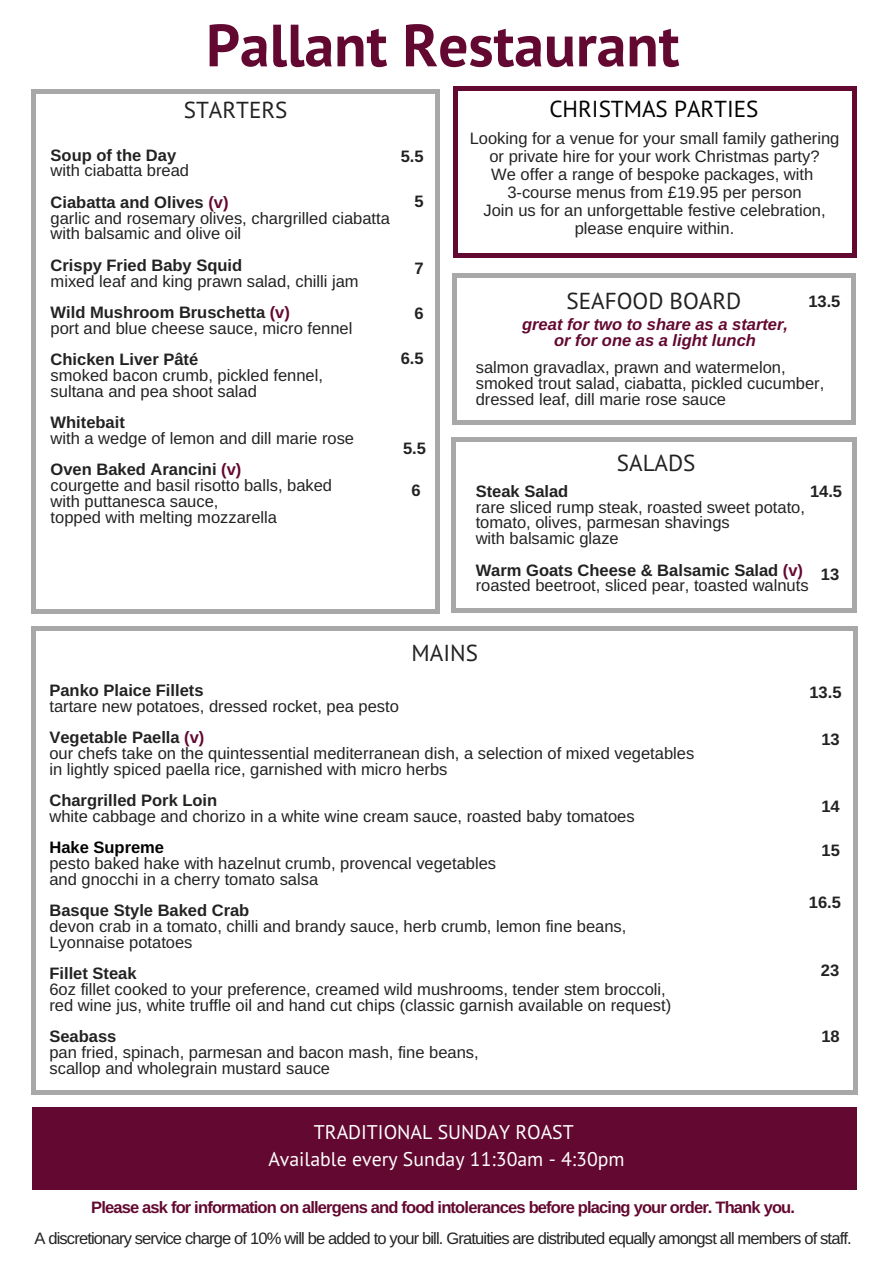
<style>
.page{position:relative;width:893px;height:1263px;background:#fff}
.page>*{position:absolute;margin:0;border:0;box-sizing:border-box;transform-origin:0 0}
.t1{font:700 59.55px "PT Sans";color:#630830}
.t2{font:23.1px "PT Sans";color:#222}
.t3{font:23.1px "PT Sans";color:#000}
.t4{font:19.8px/27px "PT Sans";color:#fff;text-align:center}
.t5{font:16.5px/15.8px "Arimo";color:#222}
.t6{font:700 16.5px "Arimo";color:#222}
.t7{font:16.5px "Arimo";letter-spacing:-.05em;color:#222}
.t8{font:700 16.5px "Arimo";letter-spacing:-.05em;color:#630830}
.t9{font:italic 700 16.5px/15.8px "Arimo";color:#630830;text-align:center}
.t10{font:700 16.5px "Arimo";color:#000}
.s1{font-weight:700}
.s2{font-weight:700;color:#630830}
</style>
<div class="page">
<svg style="left:435px;top:610px;width:4px;height:4px"></svg>
<hr style="left:32px;top:93px;width:4px;height:517px;background:#a8a8a8">
<svg style="left:32px;top:610px;width:4px;height:4px"></svg>
<hr style="left:435px;top:93px;width:4px;height:517px;background:#a8a8a8">
<div style="left:36px;top:609px;width:399px;height:5px;background:#a8a8a8"></div>
<svg style="left:435px;top:89px;width:4px;height:4px"></svg>
<svg style="left:32px;top:89px;width:4px;height:4px"></svg>
<hr style="left:36px;top:89px;width:399px;height:4px;background:#a8a8a8">
<svg style="left:851px;top:421px;width:4px;height:4px"></svg>
<hr style="left:452px;top:277px;width:4px;height:144px;background:#a8a8a8">
<svg style="left:452px;top:421px;width:4px;height:4px"></svg>
<hr style="left:851px;top:277px;width:4px;height:144px;background:#a8a8a8">
<hr style="left:456px;top:421px;width:395px;height:4px;background:#a8a8a8">
<svg style="left:851px;top:273px;width:4px;height:4px"></svg>
<svg style="left:452px;top:273px;width:4px;height:4px"></svg>
<div style="left:456px;top:273px;width:395px;height:5px;background:#a8a8a8"></div>
<svg style="left:854px;top:1091px;width:3px;height:4px"></svg>
<hr style="left:32px;top:630px;width:4px;height:461px;background:#a8a8a8">
<svg style="left:32px;top:1091px;width:4px;height:4px"></svg>
<hr style="left:853px;top:630px;width:4px;height:461px;background:#a8a8a8">
<hr style="left:36px;top:1091px;width:818px;height:4px;background:#a8a8a8">
<svg style="left:854px;top:626px;width:3px;height:4px"></svg>
<svg style="left:32px;top:626px;width:4px;height:4px"></svg>
<hr style="left:36px;top:626px;width:818px;height:4px;background:#a8a8a8">
<svg style="left:852px;top:609px;width:4px;height:3px"></svg>
<hr style="left:451px;top:441px;width:4px;height:168px;background:#a8a8a8">
<svg style="left:451px;top:609px;width:4px;height:3px"></svg>
<hr style="left:852px;top:441px;width:4px;height:168px;background:#a8a8a8">
<hr style="left:455px;top:608px;width:397px;height:4px;background:#a8a8a8">
<svg style="left:852px;top:437px;width:4px;height:4px"></svg>
<svg style="left:451px;top:437px;width:4px;height:4px"></svg>
<div style="left:455px;top:437px;width:397px;height:5px;background:#a8a8a8"></div>
<div style="left:33px;top:1107px;width:824px;height:82px;background:#630830"></div>
<svg style="left:852px;top:253px;width:4px;height:4px"></svg>
<hr style="left:453px;top:91px;width:4px;height:162px;background:#630830">
<svg style="left:453px;top:253px;width:4px;height:4px"></svg>
<hr style="left:852px;top:91px;width:4px;height:162px;background:#630830">
<hr style="left:457px;top:253px;width:395px;height:4px;background:#630830">
<svg style="left:852px;top:87px;width:4px;height:4px"></svg>
<svg style="left:453px;top:87px;width:4px;height:4px"></svg>
<hr style="left:457px;top:87px;width:395px;height:4px;background:#630830">
<h1 class="t1" style="left:206px;top:6px;width:475px">Pallant Restaurant</h1>
<h2 class="t2" style="left:184px;top:95px;width:105px">STARTERS</h2>
<p class="t6" style="left:51px;top:146px;width:127px">Soup of the Day</p>
<p class="t5" style="left:51px;top:155px;width:179px;line-height:31.5px">with ciabatta bread<br><span class="s1">Ciabatta and Olives</span> <span class="s2">(v)</span></p>
<p class="t5" style="left:51px;top:210px;width:341px">garlic and rosemary olives, chargrilled ciabatta with balsamic and olive oil</p>
<p class="t6" style="left:51px;top:256px;width:193px">Crispy Fried Baby Squid</p>
<p class="t5" style="left:51px;top:265px;width:309px;line-height:31.5px">mixed leaf and king prawn salad, chilli jam<br><span class="s1">Wild Mushroom Bruschetta</span> <span class="s2">(v)</span></p>
<p class="t5" style="left:51px;top:320px;width:303px">port and blue cheese sauce, micro fennel</p>
<p class="t6" style="left:51px;top:350px;width:149px">Chicken Liver Pâté</p>
<p class="t5" style="left:51px;top:367px;width:274px">smoked bacon crumb, pickled fennel, sultana and pea shoot salad</p>
<p class="t6" style="left:51px;top:413px;width:76px">Whitebait</p>
<p class="t5" style="left:51px;top:422px;width:305px;line-height:31.5px">with a wedge of lemon and dill marie rose<br><span class="s1">Oven Baked Arancini</span> <span class="s2">(v)</span></p>
<p class="t5" style="left:51px;top:478px;width:283px">courgette and basil risotto balls, baked with puttanesca sauce,<br>topped with melting mozzarella</p>
<p class="t6" style="left:401px;top:147px;width:24px">5.5</p>
<p class="t6" style="left:414px;top:192px;width:11px">5</p>
<p class="t6" style="left:414px;top:259px;width:11px">7</p>
<p class="t6" style="left:414px;top:304px;width:11px">6</p>
<p class="t6" style="left:401px;top:349px;width:24px">6.5</p>
<p class="t6" style="left:403px;top:439px;width:24px">5.5</p>
<p class="t6" style="left:411px;top:481px;width:11px">6</p>
<h2 class="t3" style="left:549px;top:93px;width:210px">CHRISTMAS PARTIES</h2>
<p class="t5" style="left:470px;top:129px;width:371px;line-height:18px;text-align:center">Looking for a venue for your small family gathering or private hire for your work Christmas party?<br>We offer a range of bespoke packages, with 3-course menus from £19.95 per person<br>Join us for an unforgettable festive celebration, please enquire within.</p>
<h2 class="t2" style="left:566px;top:286px;width:176px">SEAFOOD BOARD</h2>
<p class="t9" style="left:522px;top:317px;width:267px">great for two to share as a starter, or for one as a light lunch</p>
<p class="t6" style="left:808px;top:292px;width:34px">13.5</p>
<p class="t5" style="left:475px;top:360px;width:350px">salmon gravadlax, prawn and watermelon, smoked trout salad, ciabatta, pickled cucumber, dressed leaf, dill marie rose sauce</p>
<h2 class="t2" style="left:617px;top:447px;width:80px">SALADS</h2>
<p class="t6" style="left:475px;top:482px;width:94px">Steak Salad</p>
<p class="t5" style="left:475px;top:499px;width:331px">rare sliced rump steak, roasted sweet potato, tomato, olives, parmesan shavings<br>with balsamic glaze</p>
<p class="t5" style="left:475px;top:562px;width:334px"><span class="s1">Warm Goats Cheese &amp; Balsamic Salad</span> <span class="s2">(v) </span>roasted beetroot, sliced pear, toasted walnuts</p>
<p class="t6" style="left:810px;top:482px;width:34px">14.5</p>
<p class="t6" style="left:820px;top:565px;width:20px">13</p>
<h2 class="t2" style="left:411px;top:637px;width:68px">MAINS</h2>
<p class="t6" style="left:49px;top:681px;width:156px">Panko Plaice Fillets</p>
<p class="t5" style="left:49px;top:690px;width:351px;line-height:31.5px">tartare new potatoes, dressed rocket, pea pesto<br><span class="s1">Vegetable Paella</span> <span class="s2">(v)</span></p>
<p class="t5" style="left:49px;top:745px;width:646px">our chefs take on the quintessential mediterranean dish, a selection of mixed vegetables in lightly spiced paella rice, garnished with micro herbs</p>
<p class="t6" style="left:49px;top:791px;width:169px">Chargrilled Pork Loin</p>
<p class="t5" style="left:49px;top:808px;width:586px">white cabbage and chorizo in a white wine cream sauce, roasted baby tomatoes</p>
<p class="t10" style="left:49px;top:838px;width:116px">Hake Supreme</p>
<p class="t5" style="left:49px;top:855px;width:448px">pesto baked hake with hazelnut crumb, provencal vegetables and gnocchi in a cherry tomato salsa</p>
<p class="t6" style="left:49px;top:901px;width:201px">Basque Style Baked Crab</p>
<p class="t5" style="left:49px;top:918px;width:578px">devon crab in a tomato, chilli and brandy sauce, herb crumb, lemon fine beans,<br>Lyonnaise potatoes</p>
<p class="t6" style="left:49px;top:964px;width:89px">Fillet Steak</p>
<p class="t5" style="left:49px;top:981px;width:623px">6oz fillet cooked to your preference, creamed wild mushrooms, tender stem broccoli, red wine jus, white truffle oil and hand cut chips (classic garnish available on request)</p>
<p class="t6" style="left:49px;top:1027px;width:68px">Seabass</p>
<p class="t5" style="left:49px;top:1044px;width:431px">pan fried, spinach, parmesan and bacon mash, fine beans, scallop and wholegrain mustard sauce</p>
<p class="t4" style="left:268px;top:1118px;width:358px">TRADITIONAL SUNDAY ROAST<br>Available every Sunday 11:30am - 4:30pm</p>
<p class="t6" style="left:809px;top:683px;width:34px">13.5</p>
<p class="t6" style="left:821px;top:730px;width:20px">13</p>
<p class="t6" style="left:821px;top:797px;width:20px">14</p>
<p class="t6" style="left:821px;top:840px;width:20px">15</p>
<p class="t6" style="left:808px;top:893px;width:34px">16.5</p>
<p class="t6" style="left:820px;top:961px;width:20px">23</p>
<p class="t6" style="left:821px;top:1027px;width:20px">18</p>
<p class="t8" style="left:91px;top:1198px;width:705px">Please ask for information on allergens and food intolerances before placing your order. Thank you.</p>
<p class="t7" style="left:34px;top:1229px;width:818px">A discretionary service charge of 10% will be added to your bill. Gratuities are distributed equally amongst all members of staff.</p>
</div>
